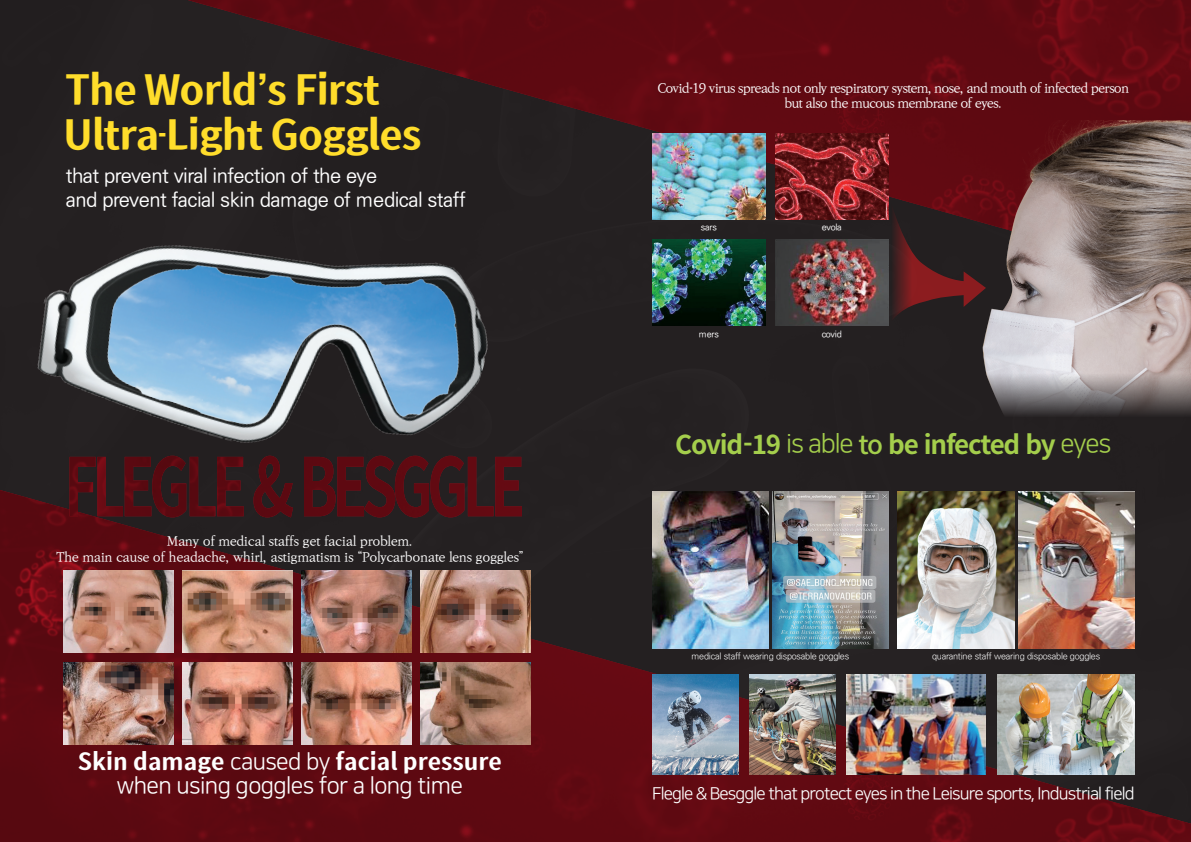
<style>
.page{position:relative;width:1191px;height:842px;background:#fff}
.page>*{position:absolute;margin:0;border:0;box-sizing:border-box;transform-origin:0 0}
.t1{font:40px "Wolyeonggyo";letter-spacing:-.025em;color:#ffdd2b}
.t2{font:700 26px "Noto Sans CJ Kkr";letter-spacing:-.045em;color:#a4ce4c}
.t3{font:23px "Wolyeonggyo";color:#fff}
.t4{font:23px "Nanum Square R";letter-spacing:-.025em;color:#fff}
.t5{font:20px "Ko Pub Dotum PM";letter-spacing:-.025em;color:#fff}
.t6{font:17px "Nanum Square R";letter-spacing:-.05em;color:#fff}
.t7{font:500 13px "Ko Pub Batang";letter-spacing:-.06em;color:#fff}
.t8{font:500 13px "Ko Pub Batang";letter-spacing:-.025em;color:#fff}
.t9{font:300 9px "Ko Pub Dotum";letter-spacing:-.025em;color:#fff}
.t10{font:500 9px "Ko Pub Dotum";letter-spacing:-.025em;color:#fff}
.s1{font-family:"Nanum Square R"}
.s2{font-family:"Nanum Square R";font-weight:400}
.s3{font-weight:500}
</style>
<div class="page">
<div style="left:0;top:0;width:1191px;height:490px;background:#242021"></div>
<img style="left:0;top:490px;width:1191px;height:352px">
<img style="left:188px;top:0;width:1003px;height:281px">
<img style="left:652px;top:675px;width:86px;height:100px">
<img style="left:846px;top:675px;width:139px;height:100px">
<img style="left:749px;top:675px;width:86px;height:100px">
<img style="left:997px;top:675px;width:137px;height:100px">
<img style="left:69px;top:456px;width:453px;height:61px">
<img style="left:21px;top:162px;width:486px;height:341px">
<img style="left:980px;top:120px;width:211px;height:306px">
<svg style="left:888px;top:190px;width:98px;height:136px;background:#411b1e"></svg>
<img style="left:63px;top:570px;width:110px;height:82px">
<img style="left:63px;top:662px;width:110px;height:83px">
<img style="left:182px;top:570px;width:110px;height:82px">
<img style="left:182px;top:662px;width:110px;height:83px">
<img style="left:302px;top:570px;width:110px;height:82px">
<img style="left:302px;top:662px;width:110px;height:83px">
<img style="left:421px;top:570px;width:110px;height:82px">
<img style="left:421px;top:662px;width:110px;height:83px">
<img style="left:652px;top:492px;width:116px;height:156px">
<img style="left:772px;top:492px;width:116px;height:156px">
<img style="left:898px;top:492px;width:116px;height:156px">
<img style="left:1018px;top:492px;width:116px;height:156px">
<img style="left:652px;top:133px;width:113px;height:86px">
<img style="left:775px;top:133px;width:113px;height:86px">
<img style="left:652px;top:240px;width:113px;height:86px">
<img style="left:775px;top:240px;width:113px;height:86px">
<p class="t1" style="left:65px;top:68px;width:316px">The World’s First</p>
<p class="t1" style="left:63px;top:113px;width:360px">Ultra-Light Goggles</p>
<p class="t5" style="left:66px;top:166px;width:313px">that prevent viral infection of the eye</p>
<p class="t5" style="left:66px;top:190px;width:401px">and prevent facial skin damage of medical staff</p>
<p class="t8" style="left:167px;top:534px;width:247px">Many of medical staffs get facial problem.</p>
<p class="t8" style="left:56px;top:550px;width:469px">The main cause of headache, whirl, astigmatism is “Polycarbonate lens goggles”</p>
<p class="t3" style="left:78px;top:749px;width:425px">Skin damage <span class="s1">caused by</span> facial pressure</p>
<p class="t4" style="left:117px;top:774px;width:347px">when using goggles for a long time</p>
<p class="t7" style="left:657px;top:81px;width:473px">Covid-19 virus spreads not only respiratory system, nose, and mouth of infected person</p>
<p class="t7" style="left:784px;top:97px;width:219px">but also the mucous membrane of eyes.</p>
<p class="t10" style="left:701px;top:223px;width:17px">sars</p>
<p class="t10" style="left:821px;top:223px;width:22px">evola</p>
<p class="t10" style="left:699px;top:329px;width:21px">mers</p>
<p class="t10" style="left:821px;top:329px;width:22px">covid</p>
<p class="t2" style="left:675px;top:430px;width:437px">Covid-19 <span class="s2">is able</span> <span class="s3">to</span> be infected by <span class="s2">eyes</span></p>
<p class="t9" style="left:691px;top:652px;width:159px">medical staff wearing disposable goggles</p>
<p class="t9" style="left:932px;top:652px;width:170px">quarantine staff wearing disposable goggles</p>
<p class="t6" style="left:652px;top:784px;width:484px">Flegle &amp; Besggle that protect eyes in the Leisure sports, Industrial field</p>
</div>
